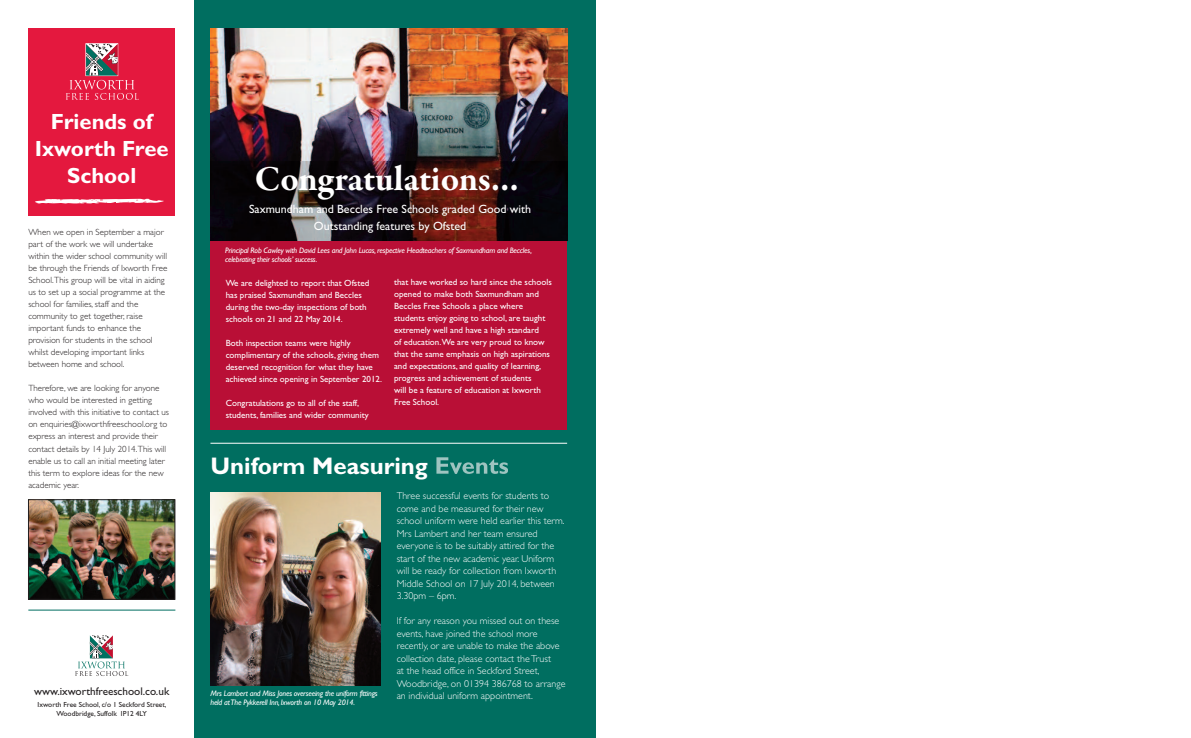
<style>
.page{position:relative;width:1191px;height:738px;background:#fff}
.page>*{position:absolute;margin:0;border:0;box-sizing:border-box;transform-origin:0 0}
.t1{font:700 36px "Garamond Premr Pro";letter-spacing:-.005em;color:#fff}
.t2{font:700 24px "Gill Sans";color:#fff}
.t3{font:700 22px/27px "Gill Sans";color:#fff;text-align:center}
.t4{font:12px/17px "Gill Sans";color:#fff;text-align:center}
.t5{font:11.1px "Gill Sans";color:#231f20}
.t6{font:300 10px/12.5px "Gill Sans";color:#fff}
.t7{font:9px/12px "Gill Sans";color:#fff}
.t8{font:300 9px/12px "Gill Sans";color:#231f20}
.t9{font:italic 8px/9px "Gill Sans";letter-spacing:-.025em;color:#fff}
.t10{font:7.4px/9.1px "Gill Sans";color:#231f20;text-align:center}
</style>
<div class="page">
<div style="left:194px;top:0;width:401px;height:737px;background:#006e60"></div>
<img style="left:30px;top:501px;width:143px;height:96px">
<div style="left:28px;top:499px;width:147px;height:100px;border:1px solid #231f20"></div>
<hr style="left:210px;top:442px;width:357px;height:1px;background:#fff">
<svg style="left:436px;top:457px;width:72px;height:16px"></svg>
<svg style="left:75px;top:635px;width:52px;height:40px"></svg>
<hr style="left:28px;top:609px;width:147px;height:1px;background:#006e60">
<div style="left:210px;top:28px;width:357px;height:401px;background:#b90f36"></div>
<img style="left:210px;top:28px;width:357px;height:134px">
<hr style="left:210px;top:240px;width:357px;height:1px;background:#9b052a">
<img style="left:210px;top:162px;width:357px;height:78px">
<img style="left:210px;top:492px;width:171px;height:192px">
<div style="left:28px;top:28px;width:147px;height:187px;background:#e4183e"></div>
<svg style="left:35px;top:199px;width:129px;height:4px"></svg>
<div style="left:86px;top:43px;width:32px;height:33px;border:1px solid #fff"></div>
<svg style="left:66px;top:44px;width:73px;height:56px"></svg>
<h3 class="t3" style="left:35px;top:109px;width:135px">Friends of<br>Ixworth Free<br>School</h3>
<p class="t8" style="left:28px;top:227px;width:140px">When we open in September a major part of the work we will undertake within the wider school community will be through the Friends of Ixworth Free School.This group will be vital in aiding us to set up a social programme at the school for families, staff and the community to get together, raise important funds to enhance the provision for students in the school whilst developing important links between home and school.</p>
<p class="t8" style="left:28px;top:383px;width:142px">Therefore, we are looking for anyone who would be interested in getting involved with this initiative to contact us on enquiries@ixworthfreeschool.org to express an interest and provide their contact details by 14 July 2014.This will enable us to call an initial meeting later this term to explore ideas for the new academic year.</p>
<p class="t5" style="left:34px;top:687px;width:137px">www.ixworthfreeschool.co.uk</p>
<p class="t10" style="left:38px;top:700px;width:130px">Ixworth Free School, c/o 1 Seckford Street,<br>Woodbridge, Suffolk IP12 4LY</p>
<h1 class="t1" style="left:255px;top:164px;width:265px">Congratulations...</h1>
<h3 class="t4" style="left:249px;top:202px;width:283px">Saxmundham and Beccles Free Schools graded Good with<br>Outstanding features by Ofsted</h3>
<p class="t9" style="left:225px;top:246px;width:308px">Principal Rob Cawley with David Lees and John Lucas,respective Headteachers of Saxmundham and Beccles, celebrating their schools’ success.</p>
<p class="t7" style="left:226px;top:277px;width:145px">We are delighted to report that Ofsted has praised Saxmundham and Beccles during the two-day inspections of both schools on 21 and 22 May 2014.</p>
<p class="t7" style="left:226px;top:337px;width:158px">Both inspection teams were highly complimentary of the schools, giving them deserved recognition for what they have achieved since opening in September 2012.</p>
<p class="t7" style="left:226px;top:397px;width:144px">Congratulations go to all of the staff, students, families and wider community</p>
<p class="t7" style="left:394px;top:276px;width:159px">that have worked so hard since the schools opened to make both Saxmundham and Beccles Free Schools a place where students enjoy going to school, are taught extremely well and have a high standard<br>of education.We are very proud to know that the same emphasis on high aspirations and expectations, and quality of learning, progress and achievement of students<br>will be a feature of education at Ixworth Free School.</p>
<h2 class="t2" style="left:210px;top:456px;width:219px">Uniform Measuring</h2>
<p class="t9" style="left:210px;top:688px;width:169px">Mrs Lambert and Miss Jones overseeing the uniform fittings held atThe Pykkerell Inn, Ixworth on 10 May 2014.</p>
<p class="t6" style="left:397px;top:490px;width:169px">Three successful events for students to come and be measured for their new school uniform were held earlier this term.<br>Mrs Lambert and her team ensured everyone is to be suitably attired for the start of the new academic year. Uniform will be ready for collection from Ixworth Middle School on 17 July 2014, between 3.30pm – 6pm.</p>
<p class="t6" style="left:397px;top:615px;width:170px">If for any reason you missed out on these events, have joined the school more recently, or are unable to make the above collection date, please contact theTrust<br>at the head office in Seckford Street, Woodbridge, on 01394 386768 to arrange an individual uniform appointment.</p>
</div>
